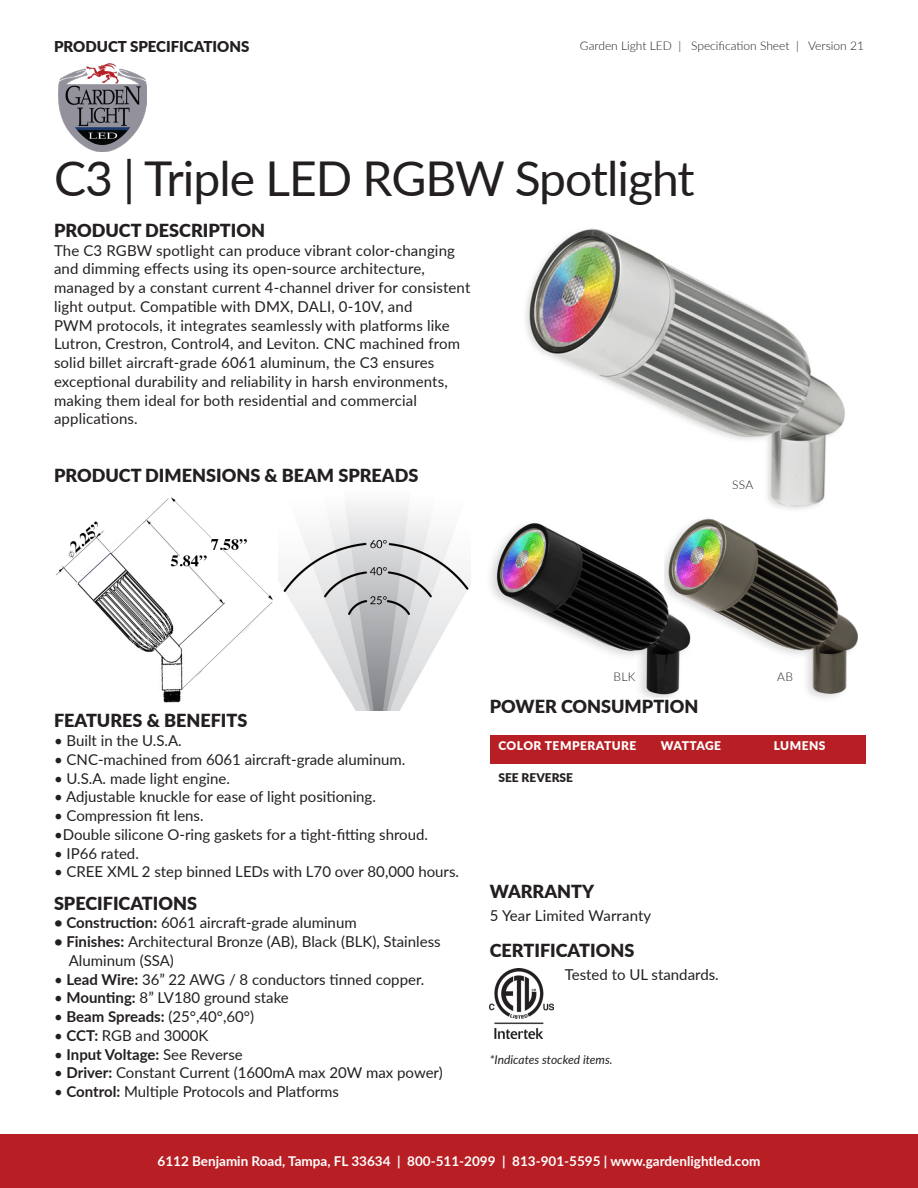
<style>
.page{position:relative;width:918px;height:1188px;background:#fff}
.page>*{position:absolute;margin:0;border:0;box-sizing:border-box;transform-origin:0 0}
.t1{font:48px "Lato";letter-spacing:-.02em;color:#231f20}
.t2{font:900 18px "Lato";color:#231f20}
.t3{font:15px/18.8px "Lato";color:#231f20}
.t4{font:700 15px "Lato";color:#231f20}
.t5{font:900 15px "Lato";color:#231f20}
.t6{font:700 13.5px "Lato";color:#fff}
.Body_Text_-_Justified{font:300 12px "Lato";color:#231f20}
.t7{font:italic 12px "Lato";color:#231f20}
.t8{font:900 12px "Lato";letter-spacing:.04em;color:#fff}
.t9{font:900 12px "Lato";color:#231f20}
.t10{font:900 12px "Lato";color:#fff}
.s1{font-weight:700}
.s2{font-weight:400}
</style>
<div class="page">
<div style="left:0;top:1134px;width:918px;height:54px;background:#b71f24"></div>
<img style="left:58px;top:64px;width:89px;height:88px">
<img style="left:490px;top:968px;width:63px;height:71px">
<img style="left:56px;top:497px;width:217px;height:206px">
<div style="left:490px;top:735px;width:376px;height:28px;background:#b71f24"></div>
<img style="left:279px;top:503px;width:192px;height:207px">
<img style="left:490px;top:523px;width:175px;height:175px">
<img style="left:526px;top:229px;width:319px;height:281px">
<img style="left:665px;top:518px;width:193px;height:180px">
<p class="t5" style="left:54px;top:35px;width:197px">PRODUCT SPECIFICATIONS</p>
<p class="Body_Text_-_Justified" style="left:580px;top:37px;width:286px">Garden Light LED | Specification Sheet | Version 21</p>
<p class="t1" style="left:54px;top:144px;width:642px">C3 | Triple LED RGBW Spotlight</p>
<p class="t2" style="left:54px;top:217px;width:213px">PRODUCT DESCRIPTION</p>
<p class="t3" style="left:54px;top:240px;width:418px">The C3 RGBW spotlight can produce vibrant color-changing and dimming effects using its open-source architecture, managed by a constant current 4-channel driver for consistent light output. Compatible with DMX, DALI, 0-10V, and<br>PWM protocols, it integrates seamlessly with platforms like Lutron, Crestron, Control4, and Leviton. CNC machined from solid billet aircraft-grade 6061 aluminum, the C3 ensures exceptional durability and reliability in harsh environments, making them ideal for both residential and commercial applications.</p>
<p class="t2" style="left:54px;top:462px;width:366px">PRODUCT DIMENSIONS &amp; BEAM SPREADS</p>
<p class="Body_Text_-_Justified" style="left:732px;top:477px;width:23px">SSA</p>
<p class="t2" style="left:54px;top:707px;width:195px">FEATURES &amp; BENEFITS</p>
<p class="t3" style="left:54px;top:731px;width:129px">• Built in the U.S.A.</p>
<p class="t3" style="left:54px;top:749px;width:353px">• CNC-machined from 6061 aircraft-grade aluminum.</p>
<p class="t3" style="left:54px;top:768px;width:177px">• U.S.A. made light engine.</p>
<p class="t3" style="left:54px;top:787px;width:323px">• Adjustable knuckle for ease of light positioning.</p>
<p class="t3" style="left:54px;top:806px;width:151px">• Compression fit lens.</p>
<p class="t3" style="left:54px;top:824px;width:376px">•Double silicone O-ring gaskets for a tight-fitting shroud.</p>
<p class="t3" style="left:54px;top:843px;width:86px">• IP66 rated.</p>
<p class="t3" style="left:54px;top:862px;width:407px">• CREE XML 2 step binned LEDs with L70 over 80,000 hours.</p>
<p class="t2" style="left:54px;top:890px;width:145px">SPECIFICATIONS</p>
<p class="t3" style="left:54px;top:913px;width:304px"><span class="s1">• Construction:</span> 6061 aircraft-grade aluminum</p>
<p class="t3" style="left:69px;top:932px;width:373px;text-indent:-15px"><span class="s1">• Finishes:</span> Architectural Bronze (AB), Black (BLK), Stainless<br>Aluminum (SSA)</p>
<p class="t3" style="left:54px;top:969px;width:372px">• <span class="s1">Lead Wire:</span> 36” 22 AWG / 8 conductors tinned copper.</p>
<p class="t3" style="left:54px;top:988px;width:236px">• <span class="s1">Mounting:</span> 8” LV180 ground stake</p>
<p class="t3" style="left:54px;top:1007px;width:202px">• <span class="s1">Beam Spreads:</span> (25°,40°,60°)</p>
<p class="t3" style="left:54px;top:1025px;width:156px">• <span class="s1">CCT:</span> RGB and 3000K</p>
<p class="t4" style="left:54px;top:1043px;width:190px"><span class="s2">•</span> Input Voltage: <span class="s2">See Reverse</span></p>
<p class="t3" style="left:54px;top:1063px;width:390px">• <span class="s1">Driver:</span> Constant Current (1600mA max 20W max power)</p>
<p class="t3" style="left:54px;top:1082px;width:287px">• <span class="s1">Control:</span> Multiple Protocols and Platforms</p>
<p class="Body_Text_-_Justified" style="left:614px;top:669px;width:23px">BLK</p>
<p class="t2" style="left:490px;top:692px;width:210px">POWER CONSUMPTION</p>
<p class="Body_Text_-_Justified" style="left:777px;top:669px;width:17px">AB</p>
<p class="t8" style="left:498px;top:737px;width:140px">COLOR TEMPERATURE</p>
<p class="t10" style="left:661px;top:737px;width:62px">WATTAGE</p>
<p class="t8" style="left:774px;top:737px;width:53px">LUMENS</p>
<p class="t9" style="left:498px;top:768px;width:76px">SEE REVERSE</p>
<p class="t2" style="left:490px;top:878px;width:106px">WARRANTY</p>
<p class="t3" style="left:490px;top:906px;width:163px">5 Year Limited Warranty</p>
<p class="t2" style="left:490px;top:937px;width:146px">CERTIFICATIONS</p>
<p class="t3" style="left:565px;top:965px;width:155px">Tested to UL standards.</p>
<p class="t7" style="left:490px;top:1051px;width:124px">*Indicates stocked items.</p>
<p class="t6" style="left:158px;top:1152px;width:604px">6112 Benjamin Road, Tampa, FL 33634 | 800-511-2099 | 813-901-5595 | www.gardenlightled.com</p>
</div>
